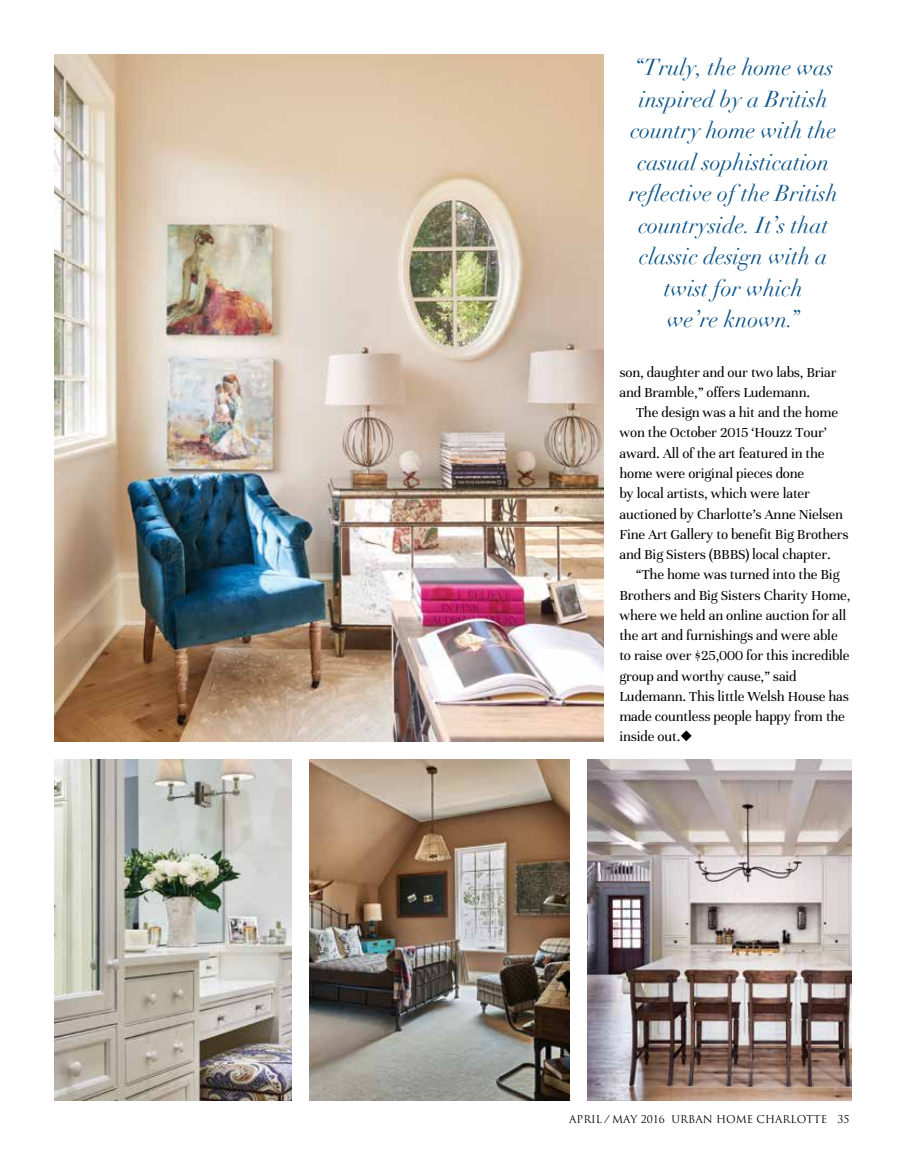
<style>
.page{position:relative;width:905px;height:1168px;background:#fff}
.page>*{position:absolute;margin:0;border:0;box-sizing:border-box;transform-origin:0 0}
.t1{font:italic 22.5px/31.5px "Didot";color:#0e5488;text-align:center}
.t2{font:15px/20.2px "Unna";letter-spacing:-.01em;color:#000}
.t3{font:10.5px "Trajan Pro";color:#000}
</style>
<div class="page">
<img style="left:54px;top:54px;width:549px;height:687px">
<img style="left:54px;top:759px;width:238px;height:341px">
<img style="left:310px;top:759px;width:259px;height:341px">
<img style="left:587px;top:759px;width:264px;height:341px">
<h1 class="t1" style="left:628px;top:52px;width:211px">“Truly, the home was inspired by a British country home with the casual sophistication reflective of the British countryside. It’s that classic design with a twist for which<br>we’re known.”</h1>
<p class="t2" style="left:619px;top:362px;width:219px">son, daughter and our two labs, Briar and Bramble,” offers Ludemann.</p>
<p class="t2" style="left:619px;top:402px;width:231px;text-indent:17px">The design was a hit and the home won the October 2015 ‘Houzz Tour’ award. All of the art featured in the home were original pieces done<br>by local artists, which were later auctioned by Charlotte’s Anne Nielsen Fine Art Gallery to benefit Big Brothers and Big Sisters (BBBS) local chapter.</p>
<p class="t2" style="left:619px;top:564px;width:232px;text-indent:17px">“The home was turned into the Big Brothers and Big Sisters Charity Home, where we held an online auction for all the art and furnishings and were able to raise over $25,000 for this incredible group and worthy cause,” said Ludemann. This little Welsh House has made countless people happy from the inside out.◆</p>
<p class="t3" style="left:569px;top:1113px;width:282px">APRIL / MAY 2016 URBAN HOME CHARLOTTE 35</p>
</div>
